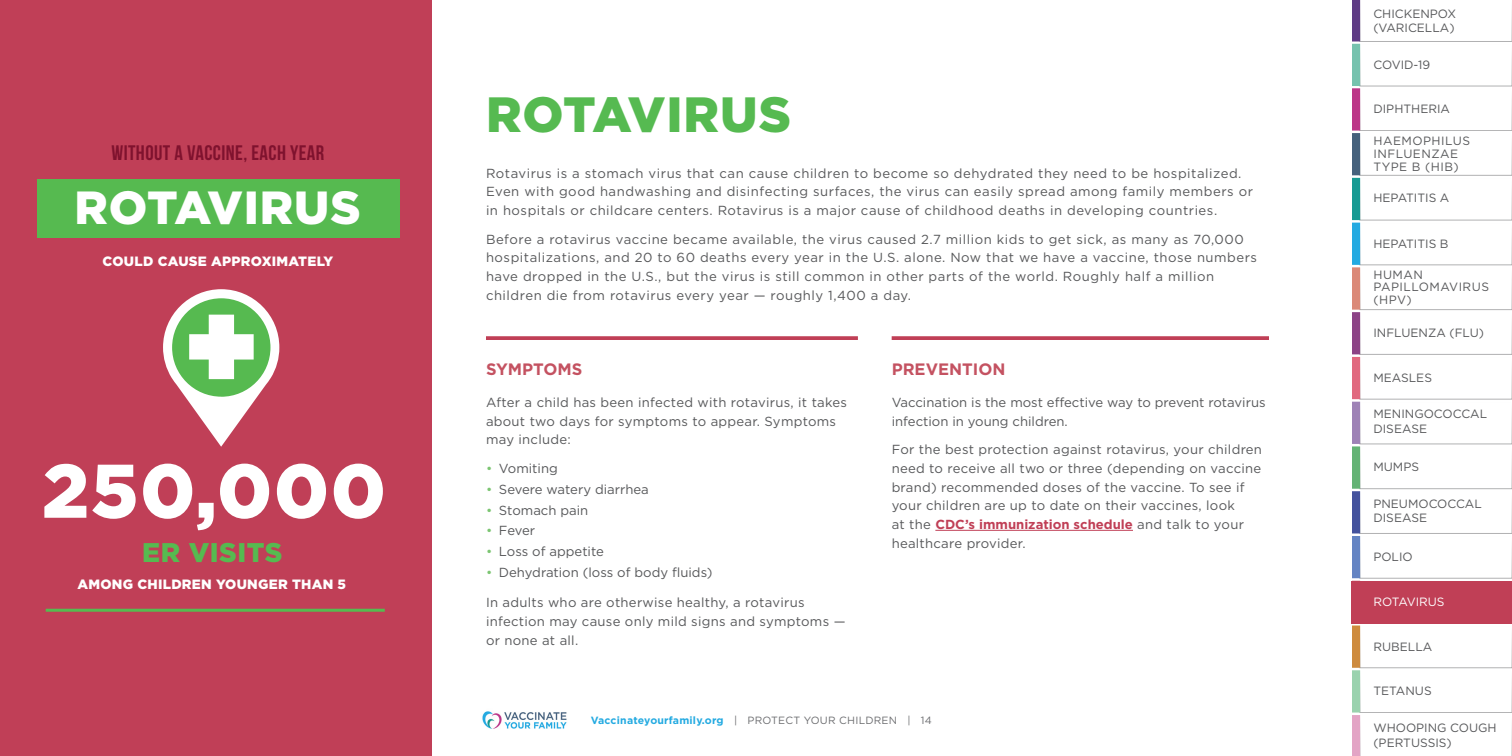
<style>
.page{position:relative;width:1512px;height:756px;background:#fff}
.page>*{position:absolute;margin:0;border:0;box-sizing:border-box;transform-origin:0 0}
.t1{font:900 75.9px "Gotham";letter-spacing:.02em;color:#fff}
.NEW_Title{font:900 49.5px "Gotham";letter-spacing:.02em;color:#56ba51}
.t2{font:900 46.5px "Gotham";letter-spacing:.02em;color:#fff}
.t3{font:900 27px "Gotham";letter-spacing:.02em;color:#56ba50}
.t4{font:21px "Bebas Neue";letter-spacing:.02em;color:#7f122e}
.subhead{font:700 16.5px "Gotham";color:#c45261}
.t5{font:900 13.5px "Gotham";letter-spacing:.02em;color:#fff}
.body{font:13.2px/18.8px "Gotham";letter-spacing:.04em;color:#57585a}
.body-2{font:13.2px/18.8px "Gotham";letter-spacing:.02em;color:#57585a}
.body-3{font:13.2px/18.8px "Gotham";color:#57585a}
.t6{font:12px/14.2px "Gotham";color:#57585a}
.t7{font:12px/12.8px "Gotham";letter-spacing:.04em;color:#57585a}
.name_side{font:12px "Gotham";color:#fff}
.t8{font:700 10.5px "Gotham";letter-spacing:.02em;color:#24aae1}
.s1{color:#7bc571}
.s2{font-weight:700;color:#c03f56}
.s3{font-weight:400;color:#6c6d70}
</style>
<div class="page">
<svg style="left:1352px;top:0;width:160px;height:756px"></svg>
<img style="left:482px;top:711px;width:85px;height:18px">
<div style="left:0;top:0;width:432px;height:756px;background:#c03f57"></div>
<div style="left:37px;top:179px;width:362px;height:58px;background:#56ba50"></div>
<hr style="left:46px;top:609px;width:339px;height:3px;background:#56ba50">
<svg style="left:163px;top:289px;width:116px;height:158px"></svg>
<svg style="left:892px;top:336px;width:377px;height:4px;background:#c34a60"></svg>
<svg style="left:486px;top:336px;width:372px;height:4px"></svg>
<hr style="left:935px;top:530px;width:198px;height:1px;background:#c03f56">
<div style="left:1352px;top:581px;width:160px;height:43px;background:#c03f56"></div>
<p class="t4" style="left:111px;top:141px;width:214px">WITHOUT A VACCINE, EACH YEAR</p>
<p class="t2" style="left:75px;top:175px;width:288px">ROTAVIRUS</p>
<p class="t5" style="left:103px;top:252px;width:232px">COULD CAUSE APPROXIMATELY</p>
<p class="t1" style="left:42px;top:439px;width:346px">250,000</p>
<p class="t3" style="left:142px;top:534px;width:142px">ER VISITS</p>
<p class="t5" style="left:77px;top:575px;width:270px">AMONG CHILDREN YOUNGER THAN 5</p>
<p class="NEW_Title" style="left:486px;top:81px;width:306px">ROTAVIRUS</p>
<p class="body" style="left:486px;top:163px;width:769px">Rotavirus is a stomach virus that can cause children to become so dehydrated they need to be hospitalized.<br>Even with good handwashing and disinfecting surfaces, the virus can easily spread among family members or in hospitals or childcare centers. Rotavirus is a major cause of childhood deaths in developing countries.</p>
<p class="body" style="left:486px;top:229px;width:773px">Before a rotavirus vaccine became available, the virus caused 2.7 million kids to get sick, as many as 70,000 hospitalizations, and 20 to 60 deaths every year in the U.S. alone. Now that we have a vaccine, those numbers have dropped in the U.S., but the virus is still common in other parts of the world. Roughly half a million children die from rotavirus every year — roughly 1,400 a day.</p>
<p class="subhead" style="left:486px;top:358px;width:98px">SYMPTOMS</p>
<p class="body-2" style="left:486px;top:392px;width:363px">After a child has been infected with rotavirus, it takes about two days for symptoms to appear. Symptoms may include:</p>
<p class="body-3" style="left:486px;top:458px;width:73px"><span class="s1">•</span> Vomiting</p>
<p class="body-3" style="left:486px;top:479px;width:164px"><span class="s1">•</span> Severe watery diarrhea</p>
<p class="body-3" style="left:486px;top:500px;width:104px"><span class="s1">•</span> Stomach pain</p>
<p class="body-2" style="left:486px;top:521px;width:51px"><span class="s1">•</span> Fever</p>
<p class="body-3" style="left:486px;top:542px;width:119px"><span class="s1">•</span> Loss of appetite</p>
<p class="body-3" style="left:486px;top:563px;width:228px"><span class="s1">•</span> Dehydration (loss of body fluids)</p>
<p class="body-2" style="left:486px;top:593px;width:361px">In adults who are otherwise healthy, a rotavirus infection may cause only mild signs and symptoms — or none at all.</p>
<p class="subhead" style="left:892px;top:358px;width:115px">PREVENTION</p>
<p class="body-3" style="left:892px;top:392px;width:376px">Vaccination is the most effective way to prevent rotavirus infection in young children.</p>
<p class="body-2" style="left:892px;top:440px;width:372px">For the best protection against rotavirus, your children need to receive all two or three (depending on vaccine brand) recommended doses of the vaccine. To see if your children are up to date on their vaccines, look<br>at the <span class="s2">CDC’s immunization schedule</span> and talk to your healthcare provider.</p>
<p class="t8" style="left:591px;top:714px;width:343px">Vaccinateyourfamily.org <span class="s3">| PROTECT YOUR CHILDREN | 14</span></p>
<p class="t6" style="left:1373px;top:6px;width:84px">CHICKENPOX (VARICELLA)</p>
<p class="t6" style="left:1373px;top:57px;width:58px">COVID-19</p>
<p class="t6" style="left:1373px;top:102px;width:78px">DIPHTHERIA</p>
<p class="t7" style="left:1373px;top:134px;width:98px">HAEMOPHILUS<br>INFLUENZAE<br>TYPE B (HIB)</p>
<p class="t6" style="left:1373px;top:190px;width:78px">HEPATITIS A</p>
<p class="t6" style="left:1373px;top:237px;width:77px">HEPATITIS B</p>
<p class="t7" style="left:1373px;top:268px;width:117px">HUMAN<br>PAPILLOMAVIRUS (HPV)</p>
<p class="t6" style="left:1373px;top:326px;width:112px">INFLUENZA (FLU)</p>
<p class="t6" style="left:1373px;top:371px;width:60px">MEASLES</p>
<p class="t6" style="left:1373px;top:407px;width:115px">MENINGOCOCCAL<br>DISEASE</p>
<p class="t6" style="left:1373px;top:459px;width:47px">MUMPS</p>
<p class="t6" style="left:1373px;top:496px;width:110px">PNEUMOCOCCAL<br>DISEASE</p>
<p class="t6" style="left:1373px;top:549px;width:41px">POLIO</p>
<p class="name_side" style="left:1373px;top:594px;width:73px">ROTAVIRUS</p>
<p class="t6" style="left:1373px;top:639px;width:60px">RUBELLA</p>
<p class="t6" style="left:1373px;top:684px;width:60px">TETANUS</p>
<p class="t6" style="left:1373px;top:721px;width:125px">WHOOPING COUGH (PERTUSSIS)</p>
</div>
